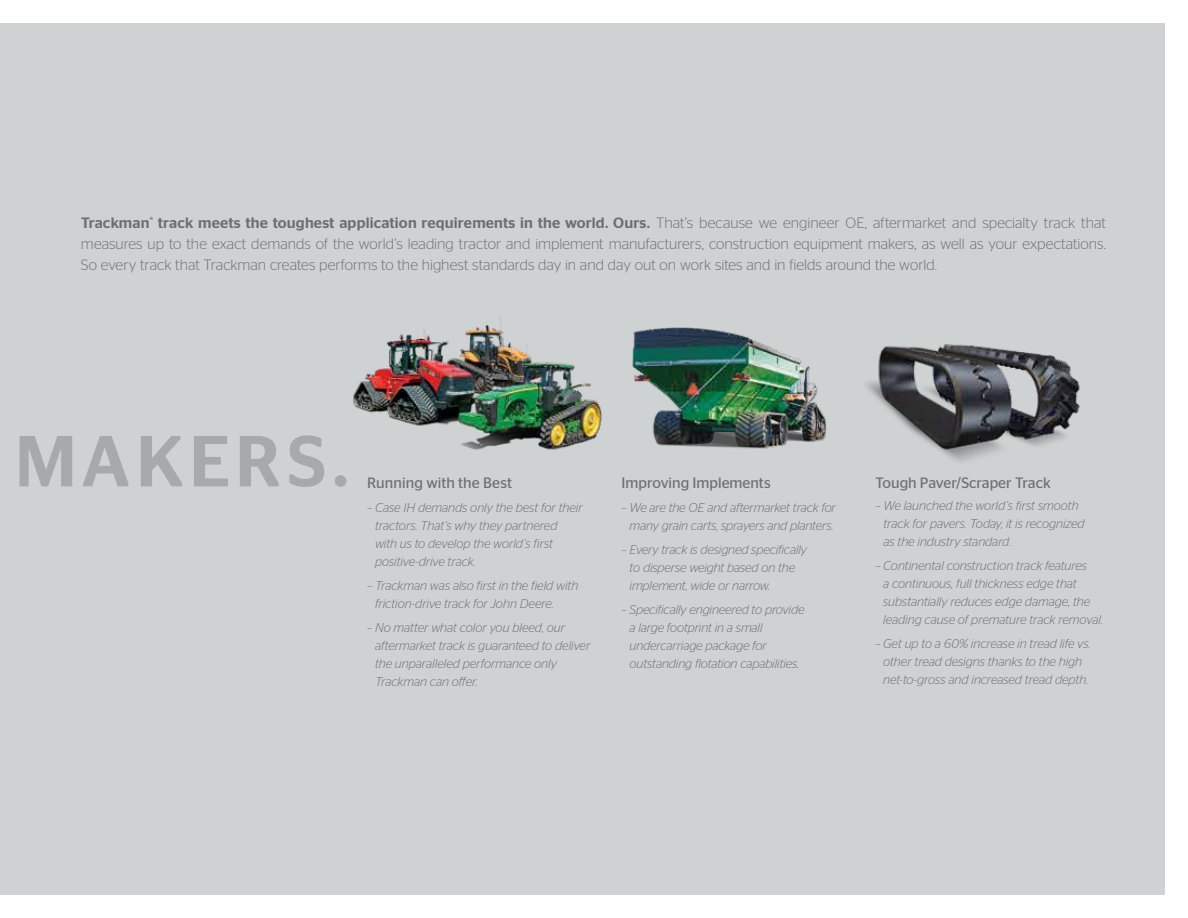
<style>
.page{position:relative;width:1188px;height:918px;background:#fff}
.page>*{position:absolute;margin:0;border:0;box-sizing:border-box;transform-origin:0 0}
.t1{font:500 72px "Continental Stag Sans";letter-spacing:.07em;color:#a7a9ac}
.t2{font:300 15px/21px "Continental Stag Sans";color:#6d6e71;text-align:justify}
.t3{font:15px "Continental Stag Sans";color:#6d6e71}
.t4{font:italic 300 12.75px/18px "Continental Stag Sans";letter-spacing:-.005em;color:#6d6e71}
.s1{font-weight:500}
</style>
<div class="page">
<div style="left:0;top:23px;width:1165px;height:872px;background:#cfd2d3"></div>
<p class="t2" style="left:81px;top:212px;width:1027px"><span class="s1">Trackman</span><sup>®</sup> <span class="s1">track meets the toughest application requirements in the world. Ours.</span> That’s because we engineer OE, aftermarket and specialty track that measures up to the exact demands of the world’s leading tractor and implement manufacturers, construction equipment makers, as well as your expectations.<br>So every track that Trackman creates performs to the highest standards day in and day out on work sites and in fields around the world.</p>
<h1 class="t1" style="left:15px;top:420px;width:335px">MAKERS.</h1>
<p class="t3" style="left:367px;top:474px;width:146px">Running with the Best</p>
<p class="t4" style="left:375px;top:498px;width:209px;text-indent:-8px">– Case IH demands only the best for their tractors. That’s why they partnered with us to develop the world’s first positive-drive track.</p>
<p class="t4" style="left:375px;top:576px;width:205px;text-indent:-8px">– Trackman was also first in the field with friction-drive track for John Deere.</p>
<p class="t4" style="left:375px;top:618px;width:217px;text-indent:-8px">– No matter what color you bleed, our aftermarket track is guaranteed to deliver the unparalleled performance only Trackman can offer.</p>
<p class="t3" style="left:622px;top:474px;width:151px">Improving Implements</p>
<p class="t4" style="left:622px;top:498px;width:216px;text-align:center">– We are the OE and aftermarket track for many grain carts, sprayers and planters.</p>
<p class="t4" style="left:630px;top:540px;width:179px;text-indent:-8px">– Every track is designed specifically to disperse weight based on the implement, wide or narrow.</p>
<p class="t4" style="left:630px;top:600px;width:176px;text-indent:-8px">– Specifically engineered to provide a large footprint in a small undercarriage package for outstanding flotation capabilities.</p>
<p class="t3" style="left:875px;top:474px;width:177px">Tough Paver/Scraper Track</p>
<p class="t4" style="left:883px;top:497px;width:203px;text-indent:-8px">– We launched the world’s first smooth track for pavers. Today, it is recognized as the industry standard.</p>
<p class="t4" style="left:883px;top:557px;width:221px;text-indent:-8px">– Continental construction track features<br>a continuous, full thickness edge that substantially reduces edge damage, the leading cause of premature track removal.</p>
<p class="t4" style="left:875px;top:635px;width:217px;text-align:center">– Get up to a 60% increase in tread life vs. other tread designs thanks to the high net-to-gross and increased tread depth.</p>
</div>
